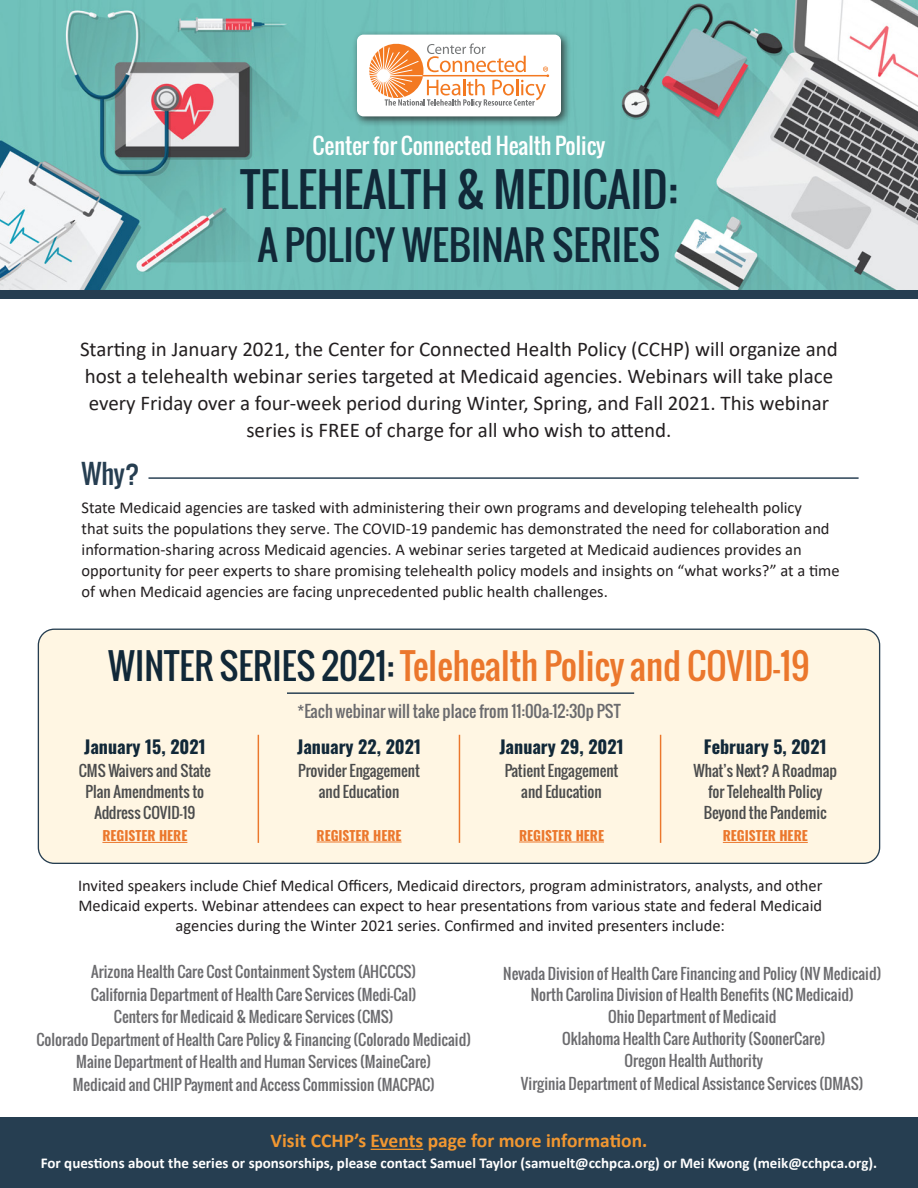
<style>
.page{position:relative;width:918px;height:1188px;background:#fff}
.page>*{position:absolute;margin:0;border:0;box-sizing:border-box;transform-origin:0 0}
.t1{font:45.6px "Oswald";color:#112838}
.t2{font:39.75px "Oswald";color:#112838}
.t3{font:35.25px "Oswald";color:#eb772c}
.chapter{font:26.4px "Oswald";color:#263e51}
.t4{font:22.05px "Oswald";color:#fff}
.t5{font:21px/27px "Calibri";color:#231f20;text-align:center}
.t6{font:700 19.5px "Calibri";color:#f19731}
.t7{font:700 18px "Oswald";color:#112838}
.t8{font:16.5px/21px "Calibri";color:#231f20}
.t9{font:16.2px "Oswald";color:#6b6b6e}
.t10{font:15px/22.2px "Oswald";color:#6b6b6e;text-align:center}
.t11{font:15px "Oswald";color:#4b4c4d}
.t12{font:700 15px "Calibri";color:#fff}
.t13{font:700 13.5px "Oswald";color:#eb772c}
.s1{color:#112838}
</style>
<div class="page">
<div style="left:38px;top:629px;width:842px;height:234px;background:#fff6e3;border-radius:16px"></div>
<div style="left:38px;top:629px;width:842px;height:235px;border:1px solid #263e51;border-radius:16px"></div>
<div style="left:0;top:211px;width:918px;height:88px;background:#263e51"></div>
<img style="left:0;top:0;width:918px;height:289px">
<div style="left:0;top:1118px;width:918px;height:70px;background:#263e51"></div>
<div style="left:352px;top:29px;width:220px;height:98px;background:#231f20;opacity:.75"></div>
<div style="left:357px;top:35px;width:204px;height:81px;background:#fff;border-radius:6px"></div>
<svg style="left:369px;top:43px;width:180px;height:65px"></svg>
<hr style="left:371px;top:1149px;width:52px;height:1px;background:#f19731">
<hr style="left:148px;top:477px;width:711px;height:2px;background:#263e51">
<hr style="left:287px;top:692px;width:347px;height:2px;background:#263e51">
<hr style="left:102px;top:842px;width:85px;height:1px;background:#eb772c">
<hr style="left:317px;top:842px;width:85px;height:1px;background:#eb772c">
<hr style="left:519px;top:842px;width:85px;height:1px;background:#eb772c">
<hr style="left:723px;top:842px;width:85px;height:1px;background:#eb772c">
<hr style="left:258px;top:735px;width:1px;height:108px;background:#eb772c">
<hr style="left:459px;top:735px;width:1px;height:108px;background:#eb772c">
<hr style="left:660px;top:735px;width:1px;height:108px;background:#eb772c">
<p class="t4" style="left:313px;top:129px;width:294px">Center for Connected Health Policy</p>
<p class="t1" style="left:240px;top:155px;width:439px">TELEHEALTH &amp; MEDICAID:</p>
<p class="t2" style="left:258px;top:215px;width:404px">A POLICY WEBINAR SERIES</p>
<p class="t5" style="left:80px;top:335px;width:759px">Starting in January 2021, the Center for Connected Health Policy (CCHP) will organize and host a telehealth webinar series targeted at Medicaid agencies. Webinars will take place every Friday over a four-week period during Winter, Spring, and Fall 2021. This webinar series is FREE of charge for all who wish to attend.</p>
<p class="chapter" style="left:82px;top:454px;width:60px">Why?</p>
<p class="t8" style="left:82px;top:496px;width:760px">State Medicaid agencies are tasked with administering their own programs and developing telehealth policy<br>that suits the populations they serve. The COVID-19 pandemic has demonstrated the need for collaboration and information-sharing across Medicaid agencies. A webinar series targeted at Medicaid audiences provides an opportunity for peer experts to share promising telehealth policy models and insights on “what works?” at a time of when Medicaid agencies are facing unprecedented public health challenges.</p>
<p class="t3" style="left:108px;top:640px;width:703px"><span class="s1">WINTER SERIES 2021:</span> Telehealth Policy and COVID-19</p>
<p class="t9" style="left:297px;top:699px;width:325px">*Each webinar will take place from 11:00a-12:30p PST</p>
<p class="t7" style="left:84px;top:738px;width:123px">January 15, 2021</p>
<p class="t11" style="left:79px;top:759px;width:134px">CMS Waivers and State</p>
<p class="t11" style="left:86px;top:780px;width:120px">Plan Amendments to</p>
<p class="t11" style="left:94px;top:801px;width:102px">Address COVID-19</p>
<p class="t13" style="left:102px;top:829px;width:86px">REGISTER HERE</p>
<p class="t7" style="left:297px;top:738px;width:125px">January 22, 2021</p>
<p class="t11" style="left:298px;top:759px;width:123px">Provider Engagement</p>
<p class="t11" style="left:319px;top:780px;width:82px">and Education</p>
<p class="t13" style="left:317px;top:828px;width:86px">REGISTER HERE</p>
<p class="t7" style="left:499px;top:738px;width:126px">January 29, 2021</p>
<p class="t11" style="left:505px;top:759px;width:115px">Patient Engagement</p>
<p class="t11" style="left:521px;top:780px;width:82px">and Education</p>
<p class="t13" style="left:519px;top:828px;width:86px">REGISTER HERE</p>
<p class="t7" style="left:704px;top:738px;width:124px">February 5, 2021</p>
<p class="t11" style="left:694px;top:759px;width:145px">What’s Next? A Roadmap</p>
<p class="t11" style="left:708px;top:780px;width:116px">for Telehealth Policy</p>
<p class="t11" style="left:704px;top:801px;width:124px">Beyond the Pandemic</p>
<p class="t13" style="left:723px;top:829px;width:86px">REGISTER HERE</p>
<p class="t8" style="left:78px;top:876px;width:746px;line-height:19.5px;text-align:center">Invited speakers include Chief Medical Officers, Medicaid directors, program administrators, analysts, and other<br>Medicaid experts. Webinar attendees can expect to hear presentations from various state and federal Medicaid agencies during the Winter 2021 series. Confirmed and invited presenters include:</p>
<p class="t10" style="left:91px;top:961px;width:327px">Arizona Health Care Cost Containment System (AHCCCS)</p>
<p class="t10" style="left:91px;top:983px;width:327px">California Department of Health Care Services (Medi-Cal)</p>
<p class="t10" style="left:114px;top:1006px;width:281px">Centers for Medicaid &amp; Medicare Services (CMS)</p>
<p class="t10" style="left:37px;top:1028px;width:436px">Colorado Department of Health Care Policy &amp; Financing (Colorado Medicaid)</p>
<p class="t10" style="left:76px;top:1051px;width:357px">Maine Department of Health and Human Services (MaineCare)</p>
<p class="t10" style="left:73px;top:1073px;width:364px">Medicaid and CHIP Payment and Access Commission (MACPAC)</p>
<p class="t10" style="left:503px;top:963px;width:380px;line-height:20.5px">Nevada Division of Health Care Financing and Policy (NV Medicaid)<br>North Carolina Division of Health Benefits (NC Medicaid)</p>
<p class="t10" style="left:521px;top:1005px;width:344px">Ohio Department of Medicaid<br>Oklahoma Health Care Authority (SoonerCare)<br>Oregon Health Authority<br>Virginia Department of Medical Assistance Services (DMAS)</p>
<p class="t6" style="left:271px;top:1127px;width:378px">Visit CCHP’s Events page for more information.</p>
<p class="t12" style="left:41px;top:1153px;width:838px">For questions about the series or sponsorships, please contact Samuel Taylor (samuelt@cchpca.org) or Mei Kwong (meik@cchpca.org).</p>
</div>
